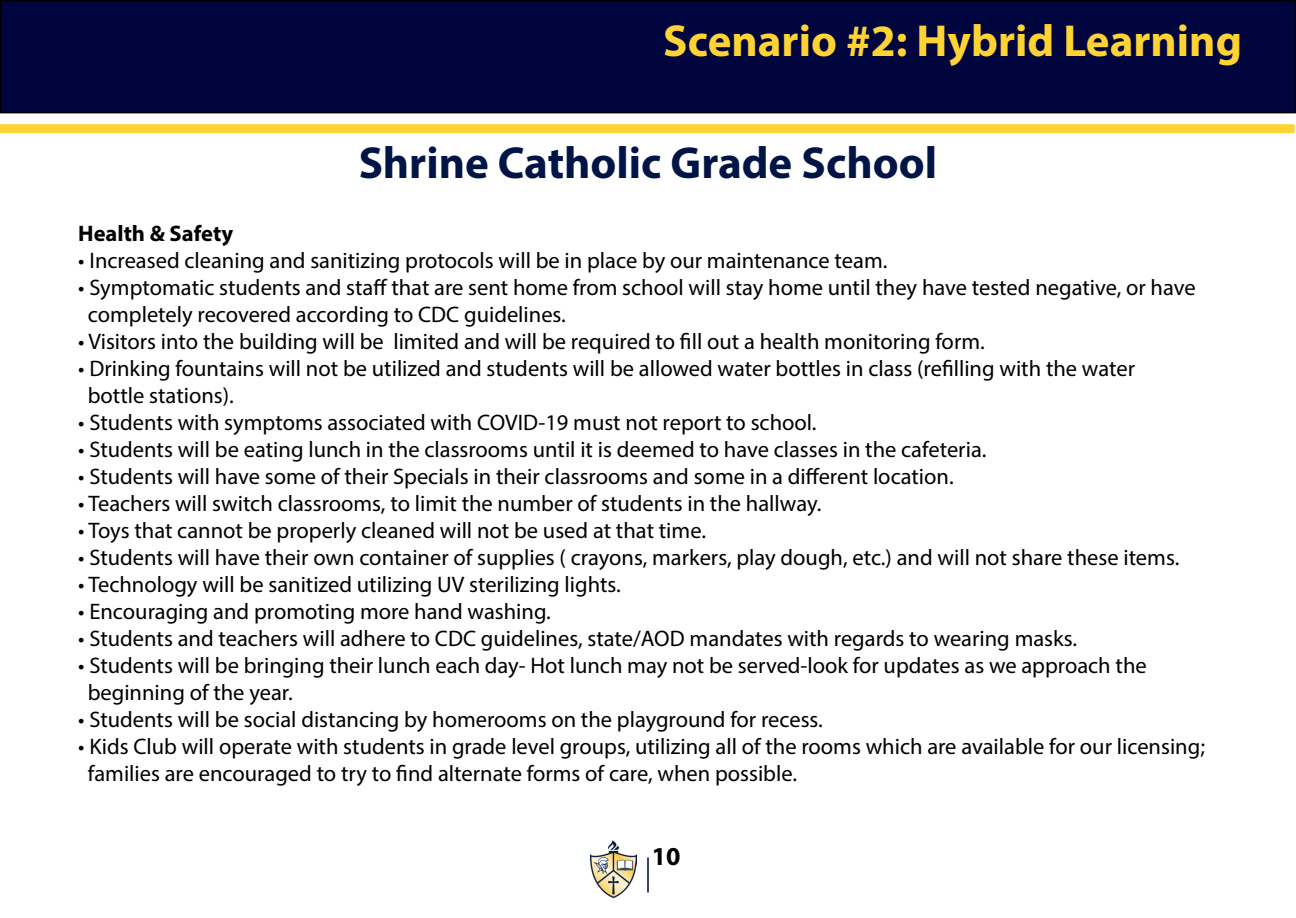
<style>
.page{position:relative;width:1296px;height:918px;background:#fff}
.page>*{position:absolute;margin:0;border:0;box-sizing:border-box;transform-origin:0 0}
.t1{font:700 45px "Myriad Pro";color:#ffd334}
.t2{font:700 45px "Myriad Pro";color:#001446}
.t3{font:700 25.95px "Myriad Pro";color:#000}
.t4{font:22.5px/27px "Myriad Pro";color:#000}
.t5{font:700 22.5px "Myriad Pro";color:#000}
</style>
<div class="page">
<div style="left:1px;top:1px;width:1294px;height:112px;background:#00053e"></div>
<div style="left:0;top:0;width:1296px;height:113px;border:2px solid #000"></div>
<div style="left:0;top:124px;width:1294px;height:9px;background:#ffd334"></div>
<img style="left:591px;top:840px;width:46px;height:58px">
<hr style="left:647px;top:857px;width:2px;height:35px;background:#000b3e">
<h1 class="t1" style="left:663px;top:12px;width:580px">Scenario #2: Hybrid Learning</h1>
<h1 class="t2" style="left:359px;top:133px;width:580px">Shrine Catholic Grade School</h1>
<p class="t5" style="left:78px;top:219px;width:156px">Health &amp; Safety</p>
<p class="t4" style="left:78px;top:247px;width:811px">• Increased cleaning and sanitizing protocols will be in place by our maintenance team.</p>
<p class="t4" style="left:88px;top:274px;width:1109px;text-indent:-10px">• Symptomatic students and staff that are sent home from school will stay home until they have tested negative, or have completely recovered according to CDC guidelines.</p>
<p class="t4" style="left:78px;top:328px;width:908px">• Visitors into the building will be limited and will be required to fill out a health monitoring form.</p>
<p class="t4" style="left:88px;top:355px;width:1049px;text-indent:-10px">• Drinking fountains will not be utilized and students will be allowed water bottles in class (refilling with the water bottle stations).</p>
<p class="t4" style="left:78px;top:409px;width:740px">• Students with symptoms associated with COVID-19 must not report to school.</p>
<p class="t4" style="left:78px;top:436px;width:910px">• Students will be eating lunch in the classrooms until it is deemed to have classes in the cafeteria.</p>
<p class="t4" style="left:78px;top:463px;width:877px">• Students will have some of their Specials in their classrooms and some in a different location.</p>
<p class="t4" style="left:78px;top:490px;width:745px">• Teachers will switch classrooms, to limit the number of students in the hallway.</p>
<p class="t4" style="left:78px;top:517px;width:629px">• Toys that cannot be properly cleaned will not be used at that time.</p>
<p class="t4" style="left:78px;top:544px;width:1103px">• Students will have their own container of supplies ( crayons, markers, play dough, etc.) and will not share these items.</p>
<p class="t4" style="left:78px;top:571px;width:544px">• Technology will be sanitized utilizing UV sterilizing lights.</p>
<p class="t4" style="left:78px;top:598px;width:474px">• Encouraging and promoting more hand washing.</p>
<p class="t4" style="left:78px;top:625px;width:1000px">• Students and teachers will adhere to CDC guidelines, state/AOD mandates with regards to wearing masks.</p>
<p class="t4" style="left:88px;top:652px;width:1060px;text-indent:-10px">• Students will be bringing their lunch each day- Hot lunch may not be served-look for updates as we approach the beginning of the year.</p>
<p class="t4" style="left:78px;top:706px;width:746px">• Students will be social distancing by homerooms on the playground for recess.</p>
<p class="t4" style="left:88px;top:733px;width:1119px;text-indent:-10px">• Kids Club will operate with students in grade level groups, utilizing all of the rooms which are available for our licensing; families are encouraged to try to find alternate forms of care, when possible.</p>
<p class="t3" style="left:652px;top:840px;width:30px">10</p>
</div>
